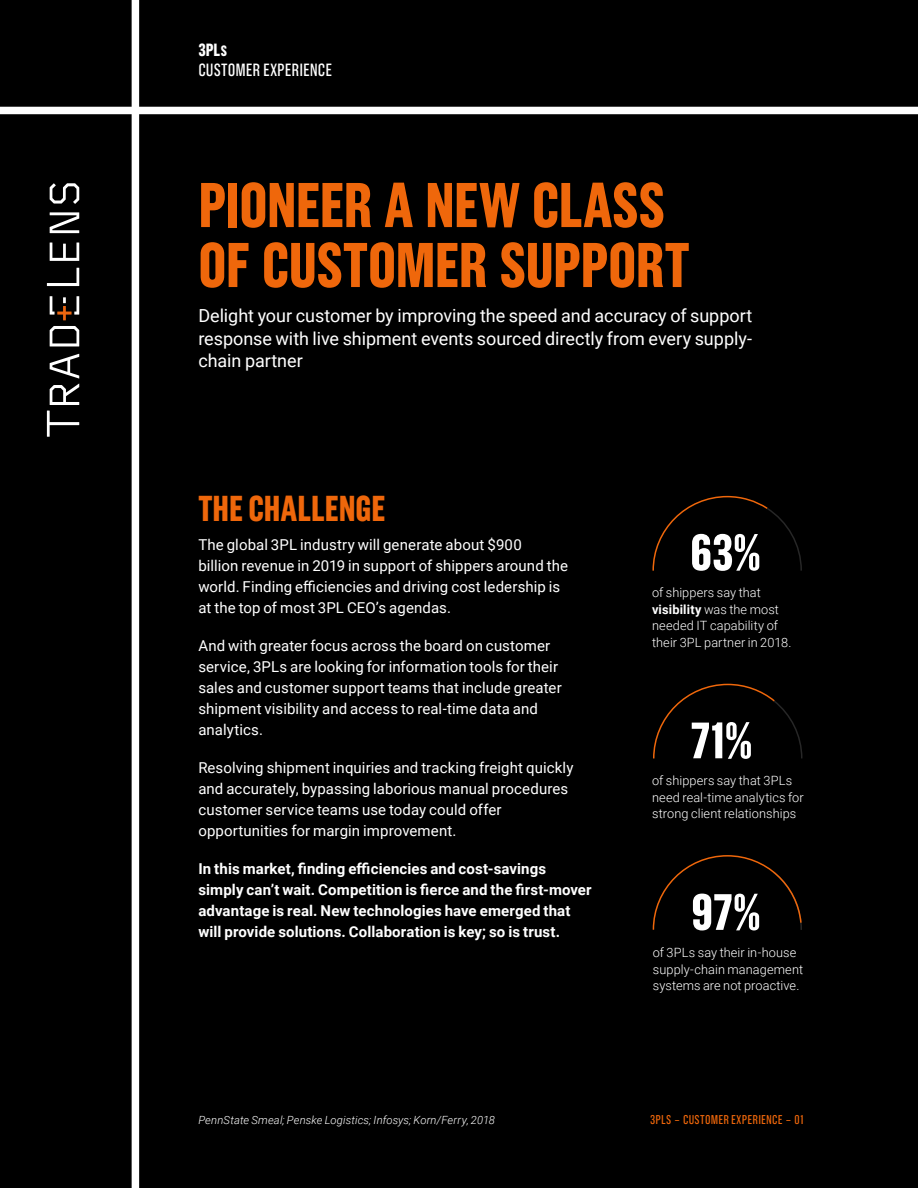
<style>
.page{position:relative;width:918px;height:1188px;background:#000}
.page>*{position:absolute;margin:0;border:0;box-sizing:border-box;transform-origin:0 0}
.t1{font:700 63px/60px "Grotzec Hd Cn";letter-spacing:-.01em;color:#ef670b}
.t2{font:700 51px "Grotzec Hd Cn";color:#fff}
.t3{font:700 36px "Grotzec Hd Cn";color:#ef670b}
.t4{font:18px/22.5px "Roboto";color:#fff;text-align:justify}
.t5{font:17.7px/20.1px "Grotzec Hd Cn";color:#fff}
.t6{font:15px/21px "Roboto";letter-spacing:.005em;color:#fff}
.t7{font:700 15px/21px "Roboto";letter-spacing:.01em;color:#fff}
.t8{font:300 12.75px/16.5px "Roboto";letter-spacing:.005em;color:#fff}
.t9{font:12.75px "Grotzec Hd Cn";letter-spacing:.015em;color:#ef670b}
.t10{font:italic 300 11.25px "Roboto";letter-spacing:.01em;color:#fff}
.s1{font-weight:700}
.s2{font-weight:700;font-size:15px}
</style>
<div class="page">
<svg style="left:653px;top:683px;width:150px;height:76px"></svg>
<svg style="left:652px;top:495px;width:150px;height:76px"></svg>
<svg style="left:652px;top:855px;width:150px;height:75px"></svg>
<div style="left:132px;top:0;width:7px;height:1188px;background:#fff"></div>
<div style="left:0;top:107px;width:918px;height:7px;background:#fff"></div>
<svg style="left:47px;top:411px;width:32px;height:26px"></svg>
<svg style="left:47px;top:268px;width:32px;height:18px"></svg>
<svg style="left:50px;top:243px;width:29px;height:18px"></svg>
<svg style="left:50px;top:296px;width:29px;height:24px"></svg>
<svg style="left:50px;top:183px;width:29px;height:21px"></svg>
<svg style="left:50px;top:212px;width:29px;height:21px"></svg>
<svg style="left:50px;top:354px;width:29px;height:51px"></svg>
<svg style="left:50px;top:326px;width:29px;height:20px"></svg>
<p class="t5" style="left:198px;top:39px;width:135px"><span class="s1">3PL</span><span class="s2">S<br></span>CUSTOMER EXPERIENCE</p>
<h1 class="t1" style="left:198px;top:174px;width:493px">PIONEER A NEW CLASS<br>OF CUSTOMER SUPPORT</h1>
<p class="t4" style="left:198px;top:304px;width:556px">Delight your customer by improving the speed and accuracy of support response with live shipment events sourced directly from every supply&shy;chain partner</p>
<h3 class="t3" style="left:198px;top:488px;width:189px">THE CHALLENGE</h3>
<p class="t6" style="left:198px;top:534px;width:371px">The global 3PL industry will generate about $900<br>billion revenue in 2019 in support of shippers around the world. Finding efficiencies and driving cost ledership is at the top of most 3PL CEO’s agendas.</p>
<p class="t6" style="left:198px;top:635px;width:365px">And with greater focus across the board on customer service, 3PLs are looking for information tools for their sales and customer support teams that include greater shipment visibility and access to real-time data and analytics.</p>
<p class="t6" style="left:198px;top:757px;width:377px">Resolving shipment inquiries and tracking freight quickly and accurately, bypassing laborious manual procedures customer service teams use today could offer opportunities for margin improvement.</p>
<p class="t7" style="left:198px;top:858px;width:395px">In this market, finding efficiencies and cost-savings simply can’t wait. Competition is fierce and the first-mover advantage is real. New technologies have emerged that will provide solutions. Collaboration is key; so is trust.</p>
<p class="t10" style="left:198px;top:1112px;width:298px">PennState Smeal; Penske Logistics; Infosys; Korn/Ferry, 2018</p>
<h2 class="t2" style="left:690px;top:524px;width:72px">63%</h2>
<p class="t8" style="left:652px;top:584px;width:141px">of shippers say that <span class="s1">visibility</span> was the most needed IT capability of their 3PL partner in 2018.</p>
<h2 class="t2" style="left:690px;top:712px;width:64px">71%</h2>
<p class="t8" style="left:652px;top:772px;width:153px">of shippers say that 3PLs need real-time analytics for strong client relationships</p>
<h2 class="t2" style="left:691px;top:883px;width:71px">97%</h2>
<p class="t8" style="left:653px;top:944px;width:152px">of 3PLs say their in-house supply-chain management systems are not proactive.</p>
<p class="t9" style="left:650px;top:1112px;width:155px">3PLS – CUSTOMER EXPERIENCE – 01</p>
</div>
